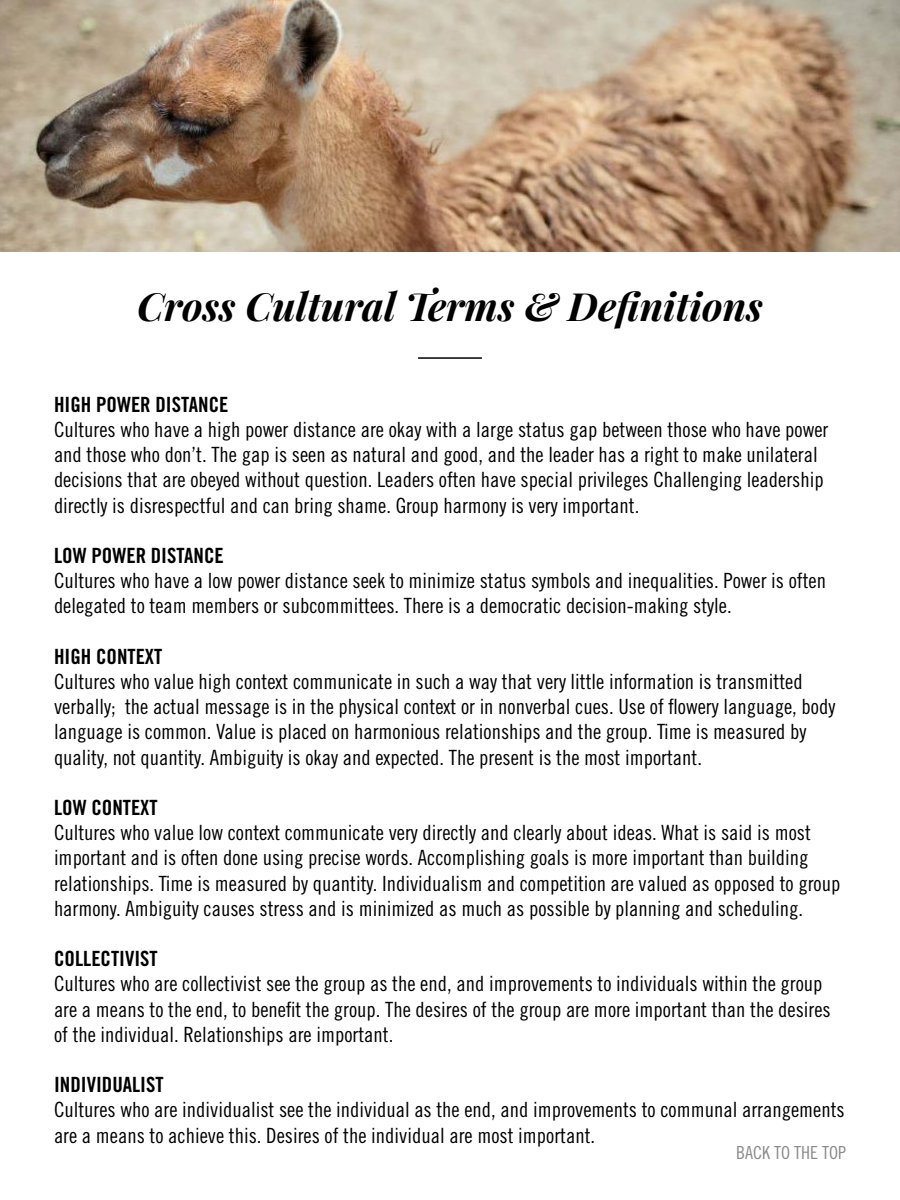
<style>
.page{position:relative;width:900px;height:1200px;background:#fff}
.page>*{position:absolute;margin:0;border:0;box-sizing:border-box;transform-origin:0 0}
.t1{font:italic 700 39px "Playfair Display";color:#000}
.t2{font:21px/25.2px "Trade Gothic LT Std Cn 18";color:#000}
.t3{font:21px "Trade Gothic LT Std Bd Cn 20";color:#000}
.t4{font:18px "Trade Gothic LT Std Cn 18";color:#8a8a8a}
</style>
<div class="page">
<hr style="left:418px;top:357px;width:64px;height:2px;background:#000">
<img style="left:0;top:0;width:900px;height:252px">
<h1 class="t1" style="left:137px;top:280px;width:627px">Cross Cultural Terms &amp; Definitions</h1>
<p class="t3" style="left:54px;top:392px;width:129px">HIGH POWER DISTANCE</p>
<p class="t2" style="left:54px;top:417px;width:776px">Cultures who have a high power distance are okay with a large status gap between those who have power and those who don’t. The gap is seen as natural and good, and the leader has a right to make unilateral decisions that are obeyed without question. Leaders often have special privileges Challenging leadership directly is disrespectful and can bring shame. Group harmony is very important.</p>
<p class="t3" style="left:54px;top:543px;width:124px">LOW POWER DISTANCE</p>
<p class="t2" style="left:54px;top:568px;width:774px">Cultures who have a low power distance seek to minimize status symbols and inequalities. Power is often delegated to team members or subcommittees. There is a democratic decision-making style.</p>
<p class="t3" style="left:54px;top:644px;width:63px">HIGH CONTE</p>
<p class="t3" style="left:145px;top:644px;width:18px">XT</p>
<p class="t2" style="left:54px;top:669px;width:783px">Cultures who value high context communicate in such a way that very little information is transmitted verbally; the actual message is in the physical context or in nonverbal cues. Use of flowery language, body language is common. Value is placed on harmonious relationships and the group. Time is measured by quality, not quantity. Ambiguity is okay and expected. The present is the most important.</p>
<p class="t3" style="left:54px;top:795px;width:58px">LOW CONTE</p>
<p class="t3" style="left:140px;top:795px;width:18px">XT</p>
<p class="t2" style="left:54px;top:820px;width:788px">Cultures who value low context communicate very directly and clearly about ideas. What is said is most important and is often done using precise words. Accomplishing goals is more important than building relationships. Time is measured by quantity. Individualism and competition are valued as opposed to group harmony. Ambiguity causes stress and is minimized as much as possible by planning and scheduling.</p>
<p class="t3" style="left:54px;top:946px;width:21px">COLLECT</p>
<p class="t3" style="left:119px;top:946px;width:31px">IVIST</p>
<p class="t2" style="left:54px;top:971px;width:778px">Cultures who are collectivist see the group as the end, and improvements to individuals within the group are a means to the end, to benefit the group. The desires of the group are more important than the desires of the individual. Relationships are important.</p>
<p class="t3" style="left:54px;top:1072px;width:102px">INDIVIDUALIST</p>
<p class="t2" style="left:54px;top:1097px;width:792px">Cultures who are individualist see the individual as the end, and improvements to communal arrangements are a means to achieve this. Desires of the individual are most important.</p>
<p class="t4" style="left:736px;top:1142px;width:111px">BACK TO THE TOP</p>
</div>
